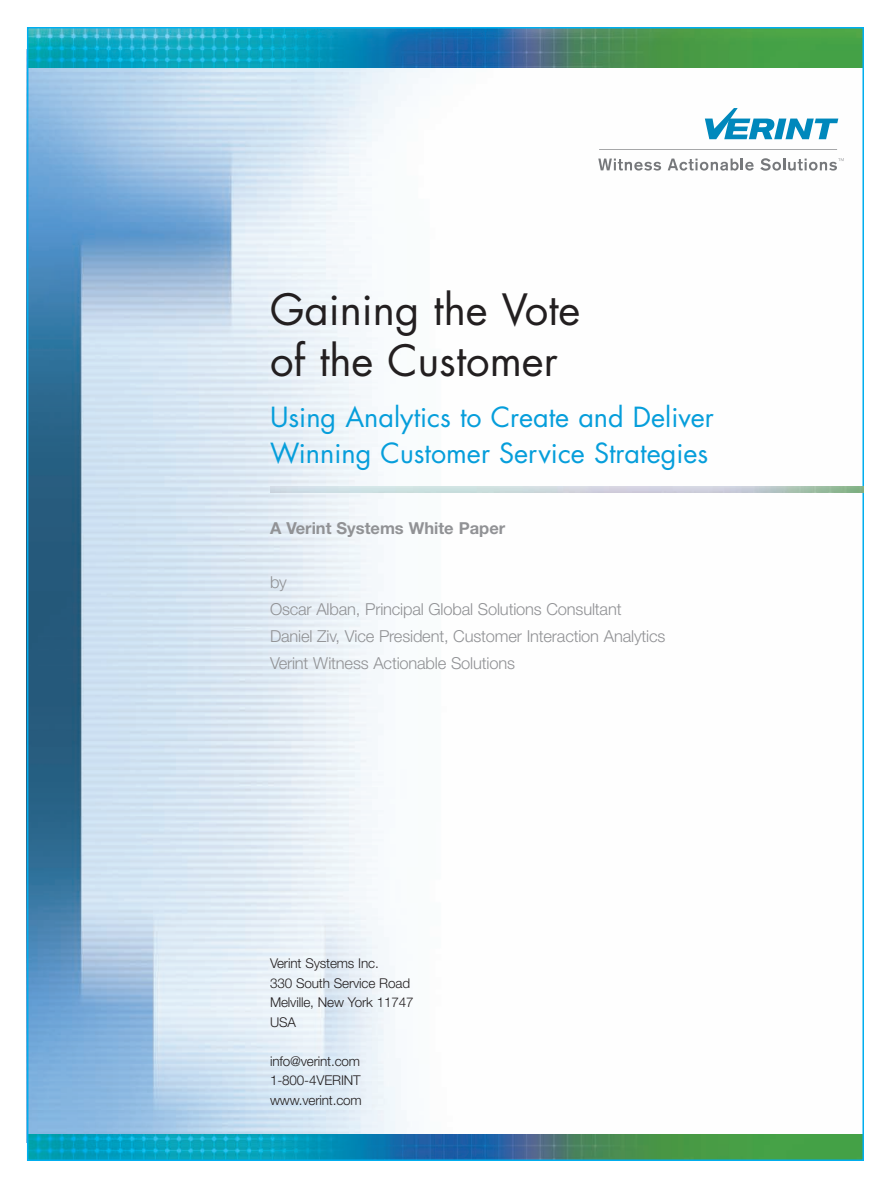
<style>
.page{position:relative;width:891px;height:1188px;background:#fff}
.page>*{position:absolute;margin:0;border:0;box-sizing:border-box;transform-origin:0 0}
.t1{font:42px/51px "Futura";color:#231f20}
.t2{font:27px/36px "Futura";color:#069edb}
.t3{font:300 16.5px/27px "Helvetica Neue";letter-spacing:-.01em;color:#919295}
.t4{font:700 16.5px "Helvetica Neue";color:#919295}
.t5{font:300 13.5px/19.5px "Helvetica Neue";letter-spacing:-.01em;color:#231f20}
</style>
<div class="page">
<img style="left:30px;top:68px;width:831px;height:1066px">
<img style="left:30px;top:30px;width:831px;height:38px">
<img style="left:30px;top:1134px;width:831px;height:24px">
<img style="left:270px;top:486px;width:594px;height:6px">
<svg style="left:705px;top:108px;width:133px;height:31px"></svg>
<hr style="left:599px;top:149px;width:238px;height:1px;background:#76787b">
<svg style="left:598px;top:159px;width:63px;height:12px"></svg>
<svg style="left:668px;top:159px;width:86px;height:12px"></svg>
<svg style="left:760px;top:158px;width:84px;height:13px"></svg>
<h1 class="t1" style="left:270px;top:288px;width:312px">Gaining the Vote of the Customer</h1>
<h2 class="t2" style="left:270px;top:402px;width:446px">Using Analytics to Create and Deliver<br>Winning Customer Service Strategies</h2>
<p class="t4" style="left:270px;top:522px;width:237px">A Verint Systems White Paper</p>
<p class="t3" style="left:270px;top:570px;width:397px">by<br>Oscar Alban, Principal Global Solutions Consultant Daniel Ziv, Vice President, Customer Interaction Analytics Verint Witness Actionable Solutions</p>
<p class="t5" style="left:270px;top:955px;width:145px">Verint Systems Inc.<br>330 South Service Road<br>Melville, New York 11747<br>USA</p>
<p class="t5" style="left:270px;top:1052px;width:93px;text-align:justify">info@verint.com 1-800-4VERINT www.verint.com</p>
</div>
